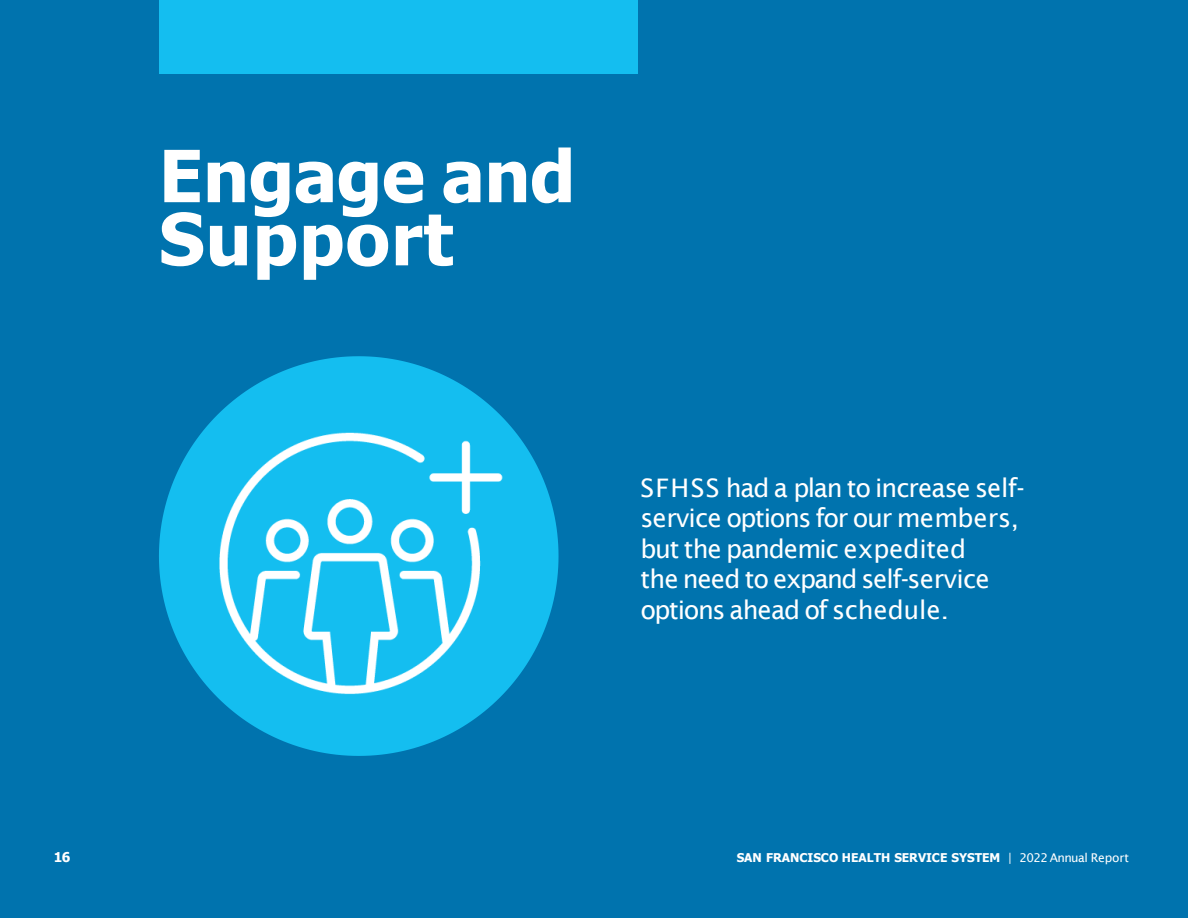
<style>
.page{position:relative;width:1188px;height:918px;background:#0073ae}
.page>*{position:absolute;margin:0;border:0;box-sizing:border-box;transform-origin:0 0}
.t1{font:700 72px/63.2px "Tahoma";color:#fff}
.t2{font:25.5px/30.6px "Lucida Sans";letter-spacing:-.035em;color:#fff}
.t3{font:700 13.5px "Tahoma";color:#fff}
.t4{font:700 12px "Tahoma";color:#fff}
.s1{font-family:"Lucida Sans";font-weight:400}
</style>
<div class="page">
<div style="left:159px;top:0;width:479px;height:73px;background:#14bef0"></div>
<svg style="left:159px;top:356px;width:400px;height:400px;fill:#14bef0"></svg>
<img style="left:210px;top:426px;width:298px;height:278px">
<h2 class="t1" style="left:159px;top:147px;width:418px">Engage and<br>Support</h2>
<p class="t2" style="left:640px;top:472px;width:386px">SFHSS had a plan to increase self&shy;service options for our members, but the pandemic expedited</p>
<p class="t2" style="left:640px;top:564px;width:351px">the need to expand self-service options ahead of schedule.</p>
<p class="t3" style="left:54px;top:847px;width:18px">16</p>
<p class="t4" style="left:737px;top:849px;width:394px">SAN FRANCISCO HEALTH SERVICE SYSTEM <span class="s1">| 2022Annual Report</span></p>
</div>
